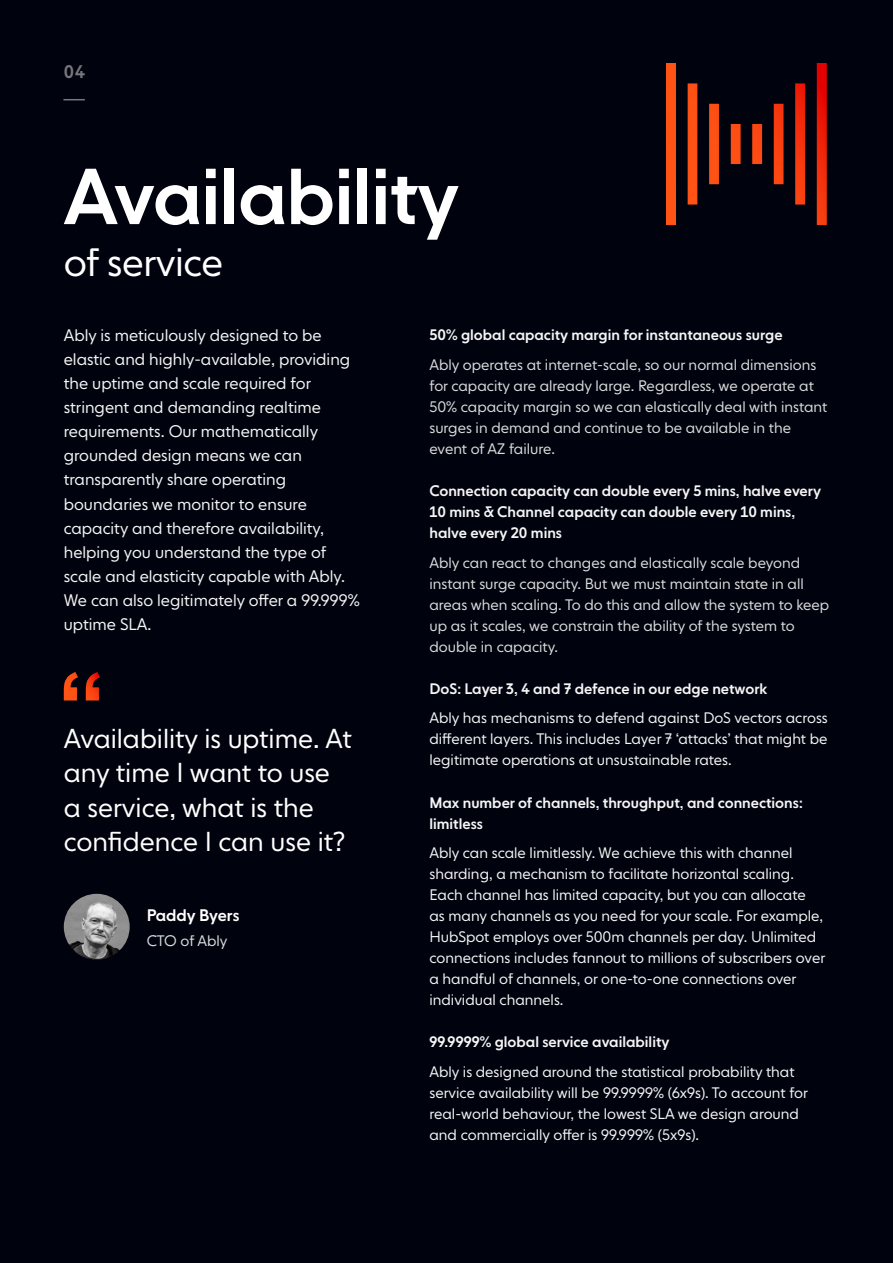
<style>
.page{position:relative;width:893px;height:1263px;background:#00020d}
.page>*{position:absolute;margin:0;border:0;box-sizing:border-box;transform-origin:0 0}
.t1{font:500 78px "NEXT Book";letter-spacing:-.01em;color:#fff}
.t2{font:300 39px "NEXT Book";letter-spacing:-.01em;color:#fff}
.t3{font:300 27px/34.5px "NEXT Book";color:#fff}
.t4{font:500 18px "NEXT Book";color:#76767c}
.t5{font:300 16.5px/24px "NEXT Book";color:#f5f5f6}
.t6{font:500 16.5px "NEXT Book";color:#fff}
.t7{font:300 15px/21px "NEXT Book";color:#f5f5f6}
.t8{font:300 15px/21px "NEXT Book";color:#dbdbdc}
.t9{font:500 15px/21px "NEXT Book";color:#f5f5f6}
</style>
<div class="page">
<svg style="left:63px;top:99px;width:22px;height:1px"></svg>
<img style="left:666px;top:64px;width:160px;height:160px">
<svg style="left:64px;top:672px;width:36px;height:28px"></svg>
<img style="left:64px;top:894px;width:66px;height:66px;border-radius:33px">
<p class="t4" style="left:64px;top:61px;width:23px">04</p>
<h1 class="t1" style="left:64px;top:150px;width:397px">Availability</h1>
<h2 class="t2" style="left:64px;top:239px;width:161px">of service</h2>
<p class="t5" style="left:64px;top:324px;width:297px">Ably is meticulously designed to be elastic and highly-available, providing the uptime and scale required for stringent and demanding realtime requirements. Our mathematically grounded design means we can transparently share operating boundaries we monitor to ensure capacity and therefore availability, helping you understand the type of scale and elasticity capable with Ably.<br>We can also legitimately offer a 99.999% uptime SLA.</p>
<p class="t9" style="left:429px;top:325px;width:355px">50% global capacity margin for instantaneous surge</p>
<p class="t8" style="left:429px;top:354px;width:399px">Ably operates at internet-scale, so our normal dimensions for capacity are already large. Regardless, we operate at 50% capacity margin so we can elastically deal with instant surges in demand and continue to be available in the event of AZ failure.</p>
<p class="t9" style="left:429px;top:480px;width:393px">Connection capacity can double every 5 mins, halve every<br>10 mins &amp; Channel capacity can double every 10 mins, halve every 20 mins</p>
<p class="t8" style="left:429px;top:552px;width:401px">Ably can react to changes and elastically scale beyond instant surge capacity. But we must maintain state in all areas when scaling. To do this and allow the system to keep up as it scales, we constrain the ability of the system to double in capacity.</p>
<p class="t9" style="left:429px;top:678px;width:339px">DoS: Layer 3, 4 and 7 defence in our edge network</p>
<p class="t7" style="left:429px;top:708px;width:400px;text-align:justify">Ably has mechanisms to defend against DoS vectors across different layers. This includes Layer 7 ‘attacks’ that might be legitimate operations at unsustainable rates.</p>
<p class="t9" style="left:429px;top:792px;width:375px">Max number of channels, throughput, and connections: limitless</p>
<p class="t7" style="left:429px;top:843px;width:397px">Ably can scale limitlessly. We achieve this with channel sharding, a mechanism to facilitate horizontal scaling.<br>Each channel has limited capacity, but you can allocate<br>as many channels as you need for your scale. For example, HubSpot employs over 500m channels per day. Unlimited connections includes fannout to millions of subscribers over a handful of channels, or one-to-one connections over individual channels.</p>
<p class="t9" style="left:429px;top:1032px;width:242px">99.9999% global service availability</p>
<p class="t7" style="left:429px;top:1061px;width:380px">Ably is designed around the statistical probability that service availability will be 99.9999% (6x9s). To account for real-world behaviour, the lowest SLA we design around and commercially offer is 99.999% (5x9s).</p>
<h3 class="t3" style="left:64px;top:721px;width:289px">Availability is uptime. At any time I want to use a service, what is the confidence I can use it?</h3>
<p class="t6" style="left:147px;top:905px;width:94px">Paddy Byers</p>
<p class="t8" style="left:147px;top:930px;width:82px">CTO of Ably</p>
</div>
